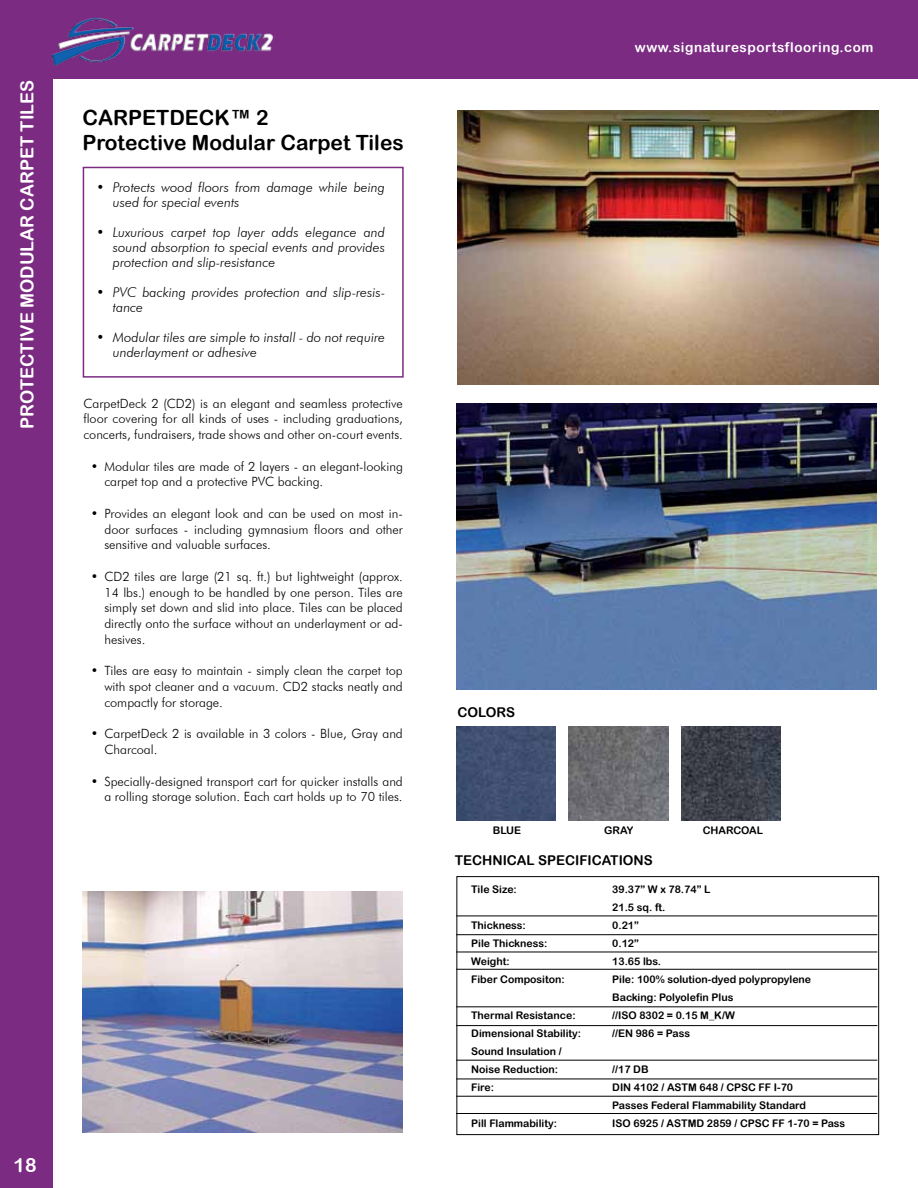
<style>
.page{position:relative;width:918px;height:1188px;background:#fff}
.page>*{position:absolute;margin:0;border:0;box-sizing:border-box;transform-origin:0 0}
.t1{font:21px/25.2px "Arial Rounded MT Bold";color:#000}
.t2{font:19.5px "Arial Rounded MT Bold";color:#fff}
.t3{font:18px "Arial Rounded MT Bold";color:#fff}
.t4{font:italic 300 13.5px/15px "Futura BT";color:#000}
.t5{font:13.5px "Arial Rounded MT Bold";letter-spacing:.04em;color:#fff}
.t6{font:13.5px "Arial Rounded MT Bold";color:#000}
.t7{font:300 12.75px/15.8px "Futura BT";color:#000;text-align:justify}
.t8{font:10.5px/18px "Arial Rounded MT Bold";color:#000}
</style>
<div class="page">
<div style="left:0;top:0;width:918px;height:79px;background:#7c2b83"></div>
<div style="left:0;top:0;width:52px;height:1188px;background:#7c2b83"></div>
<div style="left:83px;top:167px;width:321px;height:211px;border:2px solid #7c2b83"></div>
<img style="left:52px;top:19px;width:221px;height:46px">
<img style="left:457px;top:110px;width:421px;height:274px">
<img style="left:457px;top:404px;width:419px;height:285px">
<img style="left:82px;top:892px;width:320px;height:241px">
<img style="left:457px;top:726px;width:99px;height:94px">
<img style="left:681px;top:726px;width:100px;height:94px">
<img style="left:569px;top:726px;width:99px;height:94px">
<div style="left:456px;top:876px;width:423px;height:259px;border:1px solid #000"></div>
<hr style="left:456px;top:916px;width:421px;height:1px;background:#000">
<hr style="left:456px;top:934px;width:421px;height:1px;background:#000">
<hr style="left:456px;top:952px;width:421px;height:1px;background:#000">
<hr style="left:456px;top:969px;width:421px;height:1px;background:#000">
<hr style="left:456px;top:1006px;width:421px;height:1px;background:#000">
<hr style="left:456px;top:1025px;width:421px;height:1px;background:#000">
<hr style="left:456px;top:1060px;width:421px;height:1px;background:#000">
<hr style="left:456px;top:1079px;width:421px;height:1px;background:#000">
<hr style="left:456px;top:1096px;width:421px;height:1px;background:#000">
<hr style="left:456px;top:1113px;width:421px;height:1px;background:#000">
<h3 class="t3" style="left:16px;top:429px;width:350px;rotate:-90deg">PROTECTIVE MODULAR CARPET TILES</h3>
<h1 class="t1" style="left:82px;top:105px;width:323px">CARPETDECK™ 2<br>Protective Modular Carpet Tiles</h1>
<p class="t4" style="left:113px;top:180px;width:274px;text-indent:-16px">• Protects wood floors from damage while being used for special events</p>
<p class="t4" style="left:113px;top:225px;width:274px;text-align:justify;text-indent:-17px">• Luxurious carpet top layer adds elegance and sound absorption to special events and provides protection and slip-resistance</p>
<p class="t4" style="left:113px;top:285px;width:274px;text-indent:-17px">• PVC backing provides protection and slip-resis&shy;tance</p>
<p class="t4" style="left:113px;top:330px;width:274px;text-indent:-16px">• Modular tiles are simple to install - do not require underlayment or adhesive</p>
<p class="t7" style="left:83px;top:395px;width:321px">CarpetDeck 2 (CD2) is an elegant and seamless protective floor covering for all kinds of uses - including graduations, concerts, fundraisers, trade shows and other on-court events.</p>
<p class="t7" style="left:104px;top:458px;width:300px;text-indent:-14px">• Modular tiles are made of 2 layers - an elegant-looking carpet top and a protective PVC backing.</p>
<p class="t7" style="left:104px;top:505px;width:300px;text-indent:-14px">• Provides an elegant look and can be used on most in&shy;door surfaces - including gymnasium floors and other sensitive and valuable surfaces.</p>
<p class="t7" style="left:104px;top:568px;width:300px;text-indent:-13px">• CD2 tiles are large (21 sq. ft.) but lightweight (approx.<br>14 lbs.) enough to be handled by one person. Tiles are simply set down and slid into place. Tiles can be placed directly onto the surface without an underlayment or ad&shy;hesives.</p>
<p class="t7" style="left:104px;top:663px;width:300px;text-indent:-13px">• Tiles are easy to maintain - simply clean the carpet top with spot cleaner and a vacuum. CD2 stacks neatly and compactly for storage.</p>
<p class="t7" style="left:104px;top:726px;width:300px;text-indent:-14px">• CarpetDeck 2 is available in 3 colors - Blue, Gray and<br>Charcoal.</p>
<p class="t7" style="left:91px;top:773px;width:314px;text-align:right">• Specially-designed transport cart for quicker installs and a rolling storage solution. Each cart holds up to 70 tiles.</p>
<h2 class="t2" style="left:14px;top:1153px;width:25px">18</h2>
<p class="t5" style="left:635px;top:39px;width:240px">www.signaturesportsflooring.com</p>
<p class="t6" style="left:458px;top:704px;width:59px">COLORS</p>
<p class="t8" style="left:493px;top:821px;width:30px">BLUE</p>
<p class="t8" style="left:604px;top:821px;width:31px">GRAY</p>
<p class="t8" style="left:703px;top:821px;width:62px">CHARCOAL</p>
<p class="t6" style="left:455px;top:852px;width:200px">TECHNICAL SPECIFICATIONS</p>
<p class="t8" style="left:471px;top:880px;width:47px">Tile Size:</p>
<p class="t8" style="left:612px;top:880px;width:100px">39.37” W x 78.74” L<br>21.5 sq. ft.</p>
<p class="t8" style="left:471px;top:916px;width:56px">Thickness:</p>
<p class="t8" style="left:612px;top:916px;width:28px">0.21”</p>
<p class="t8" style="left:471px;top:934px;width:78px">Pile Thickness:</p>
<p class="t8" style="left:612px;top:934px;width:28px">0.12”</p>
<p class="t8" style="left:471px;top:952px;width:40px">Weight:</p>
<p class="t8" style="left:612px;top:952px;width:50px">13.65 lbs.</p>
<p class="t8" style="left:471px;top:970px;width:95px">Fiber Compositon:</p>
<p class="t8" style="left:612px;top:970px;width:200px">Pile: 100% solution-dyed polypropylene<br>Backing: Polyolefin Plus</p>
<p class="t8" style="left:471px;top:1006px;width:106px">Thermal Resistance:</p>
<p class="t8" style="left:612px;top:1006px;width:124px">//ISO 8302 = 0.15 M_K/W</p>
<p class="t8" style="left:471px;top:1024px;width:112px">Dimensional Stability:</p>
<p class="t8" style="left:612px;top:1024px;width:79px">//EN 986 = Pass</p>
<p class="t8" style="left:471px;top:1042px;width:92px">Sound Insulation /<br>Noise Reduction:</p>
<p class="t8" style="left:612px;top:1060px;width:38px">//17 DB</p>
<p class="t8" style="left:471px;top:1078px;width:24px">Fire:</p>
<p class="t8" style="left:612px;top:1078px;width:195px">DIN 4102 / ASTM 648 / CPSC FF I-70<br>Passes Federal Flammability Standard</p>
<p class="t8" style="left:471px;top:1114px;width:87px">Pill Flammability:</p>
<p class="t8" style="left:612px;top:1114px;width:235px">ISO 6925 / ASTMD 2859 / CPSC FF 1-70 = Pass</p>
</div>
